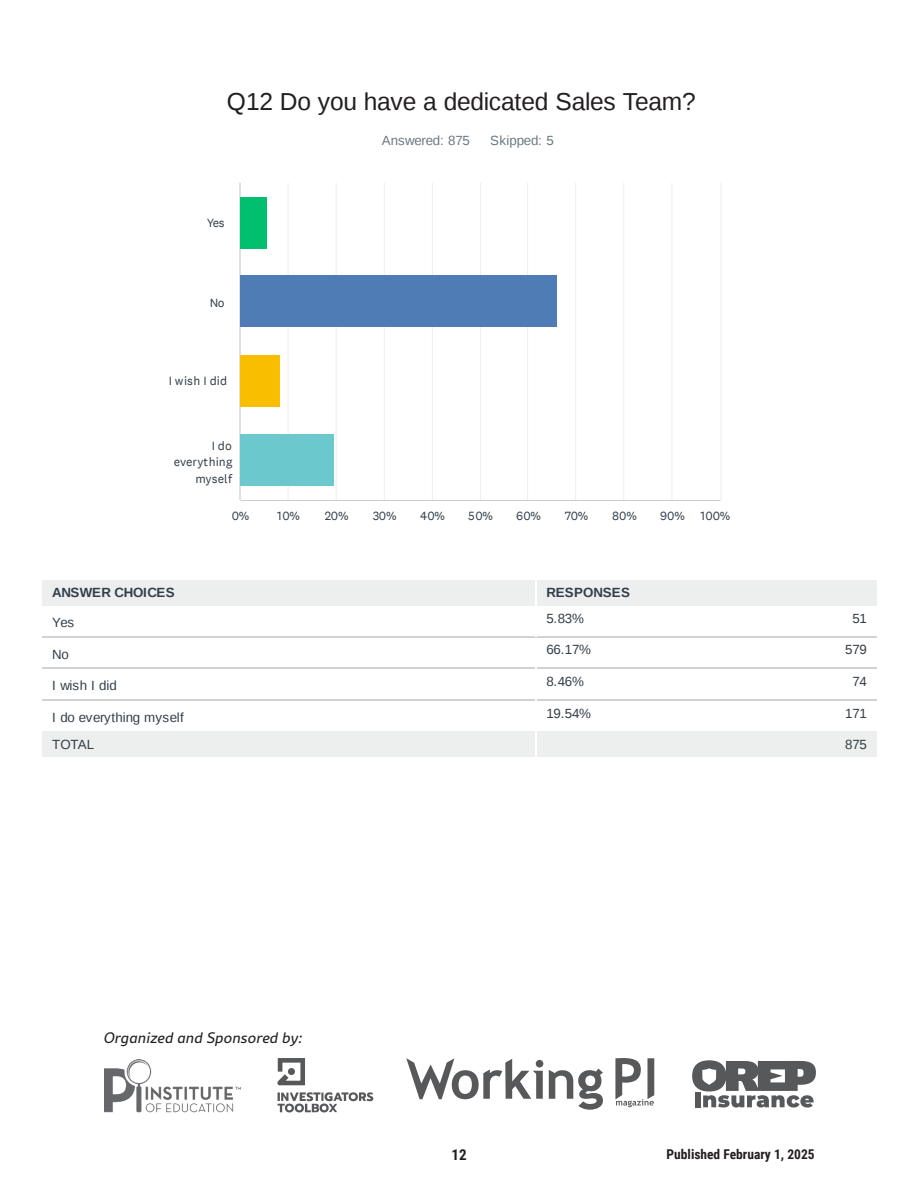
<style>
.page{position:relative;width:918px;height:1188px;background:#fff}
.page>*{position:absolute;margin:0;border:0;box-sizing:border-box;transform-origin:0 0}
.t1{font:24.6px "Liberation Sans";letter-spacing:-.015em;color:#231f20}
.t2{font:italic 15px "Rival Sans";letter-spacing:.01em;color:#231f20}
.t3{font:700 15px "Roboto Condensed";color:#231f20}
.t4{font:700 13.5px "Roboto Condensed";color:#231f20}
.t5{font:13.35px "Liberation Sans";letter-spacing:-.02em;color:#333e48}
.t6{font:13.35px "Liberation Sans";letter-spacing:-.02em;color:#6b787f}
.t7{font:13.35px "Liberation Sans";letter-spacing:.01em;color:#333e48}
.t8{font:700 13.35px "Liberation Sans";letter-spacing:-.01em;color:#333e48}
.t9{font:700 13.35px "Liberation Sans";letter-spacing:.025em;color:#333e48}
.t10{font:12.3px/16.4px "Copyright Klim Type Foundry Not Licensedfor Desktop Use";color:#333e48;text-align:right}
</style>
<div class="page">
<svg style="left:692px;top:1060px;width:124px;height:48px"></svg>
<svg style="left:277px;top:1058px;width:28px;height:27px"></svg>
<div style="left:288px;top:1068px;width:7px;height:7px;background:#57585a;border-radius:50%"></div>
<svg style="left:278px;top:1092px;width:95px;height:20px"></svg>
<img style="left:105px;top:1060px;width:136px;height:53px">
<svg style="left:406px;top:1058px;width:137px;height:41px"></svg>
<svg style="left:549px;top:1069px;width:54px;height:41px"></svg>
<svg style="left:615px;top:1058px;width:39px;height:49px"></svg>
<svg style="left:42px;top:605px;width:835px;height:95px"></svg>
<div style="left:42px;top:580px;width:493px;height:25px;background:#edeeee"></div>
<div style="left:535px;top:580px;width:342px;height:25px;background:#edeeee"></div>
<div style="left:42px;top:731px;width:493px;height:26px;background:#edeeee"></div>
<div style="left:535px;top:731px;width:342px;height:26px;background:#edeeee"></div>
<svg style="left:535px;top:731px;width:1px;height:26px"></svg>
<hr style="left:535px;top:700px;width:342px;height:1px;background:#d0d2d3">
<hr style="left:42px;top:700px;width:494px;height:1px;background:#d0d2d3">
<hr style="left:535px;top:668px;width:1px;height:33px;background:#fff">
<hr style="left:535px;top:668px;width:342px;height:1px;background:#d0d2d3">
<hr style="left:42px;top:668px;width:494px;height:1px;background:#d0d2d3">
<hr style="left:535px;top:636px;width:1px;height:33px;background:#fff">
<hr style="left:535px;top:636px;width:342px;height:1px;background:#d0d2d3">
<hr style="left:42px;top:636px;width:494px;height:1px;background:#d0d2d3">
<hr style="left:535px;top:605px;width:1px;height:32px;background:#fff">
<svg style="left:535px;top:580px;width:1px;height:25px"></svg>
<hr style="left:288px;top:183px;width:1px;height:317px;background:#edeeee">
<hr style="left:336px;top:183px;width:1px;height:317px;background:#edeeee">
<hr style="left:384px;top:183px;width:1px;height:317px;background:#edeeee">
<hr style="left:432px;top:183px;width:1px;height:317px;background:#edeeee">
<hr style="left:480px;top:183px;width:1px;height:317px;background:#edeeee">
<hr style="left:527px;top:183px;width:1px;height:317px;background:#edeeee">
<hr style="left:575px;top:183px;width:1px;height:317px;background:#edeeee">
<hr style="left:623px;top:183px;width:1px;height:317px;background:#edeeee">
<hr style="left:671px;top:183px;width:1px;height:317px;background:#edeeee">
<hr style="left:720px;top:183px;width:2px;height:317px;background:#edeeee">
<hr style="left:240px;top:183px;width:1px;height:317px;background:#ccc">
<hr style="left:241px;top:500px;width:479px;height:1px;background:#ccc">
<div style="left:241px;top:197px;width:26px;height:51px;background:#00bf6f"></div>
<div style="left:241px;top:276px;width:316px;height:51px;background:#507cb6"></div>
<div style="left:241px;top:356px;width:39px;height:51px;background:#f9be00"></div>
<div style="left:241px;top:434px;width:93px;height:52px;background:#6bc8cd"></div>
<p class="t1" style="left:227px;top:88px;width:471px">Q12 Do you have a dedicated Sales Team?</p>
<p class="t6" style="left:382px;top:133px;width:90px">Answered: 875</p>
<p class="t6" style="left:490px;top:133px;width:65px">Skipped: 5</p>
<p class="t10" style="left:207px;top:214px;width:20px">Yes</p>
<p class="t10" style="left:210px;top:294px;width:16px">No</p>
<p class="t10" style="left:169px;top:373px;width:60px">I wish I did</p>
<p class="t10" style="left:174px;top:437px;width:60px">I do everything myself</p>
<p class="t10" style="left:232px;top:508px;width:19px">0%</p>
<p class="t10" style="left:277px;top:508px;width:24px">10%</p>
<p class="t10" style="left:325px;top:508px;width:25px">20%</p>
<p class="t10" style="left:373px;top:508px;width:25px">30%</p>
<p class="t10" style="left:420px;top:508px;width:26px">40%</p>
<p class="t10" style="left:468px;top:508px;width:26px">50%</p>
<p class="t10" style="left:516px;top:508px;width:26px">60%</p>
<p class="t10" style="left:565px;top:508px;width:25px">70%</p>
<p class="t10" style="left:612px;top:508px;width:26px">80%</p>
<p class="t10" style="left:660px;top:508px;width:26px">90%</p>
<p class="t10" style="left:700px;top:508px;width:31px">100%</p>
<p class="t8" style="left:52px;top:583px;width:124px">ANSWER CHOICES</p>
<p class="t9" style="left:546px;top:583px;width:85px">RESPONSES</p>
<p class="t5" style="left:52px;top:615px;width:23px">Yes</p>
<p class="t5" style="left:52px;top:646px;width:18px">No</p>
<p class="t5" style="left:52px;top:678px;width:66px">I wish I did</p>
<p class="t7" style="left:52px;top:710px;width:133px">I do everything myself</p>
<p class="t5" style="left:547px;top:611px;width:39px">5.83%</p>
<p class="t5" style="left:852px;top:611px;width:16px">51</p>
<p class="t5" style="left:546px;top:642px;width:46px">66.17%</p>
<p class="t5" style="left:845px;top:642px;width:23px">579</p>
<p class="t5" style="left:546px;top:674px;width:39px">8.46%</p>
<p class="t5" style="left:852px;top:674px;width:16px">74</p>
<p class="t5" style="left:546px;top:706px;width:46px">19.54%</p>
<p class="t5" style="left:845px;top:706px;width:23px">171</p>
<p class="t5" style="left:52px;top:736px;width:44px">TOTAL</p>
<p class="t5" style="left:845px;top:736px;width:23px">875</p>
<p class="t2" style="left:104px;top:1027px;width:200px">Organized and Sponsored by:</p>
<p class="t3" style="left:451px;top:1145px;width:17px">12</p>
<p class="t4" style="left:667px;top:1145px;width:150px">Published February 1, 2025</p>
</div>
